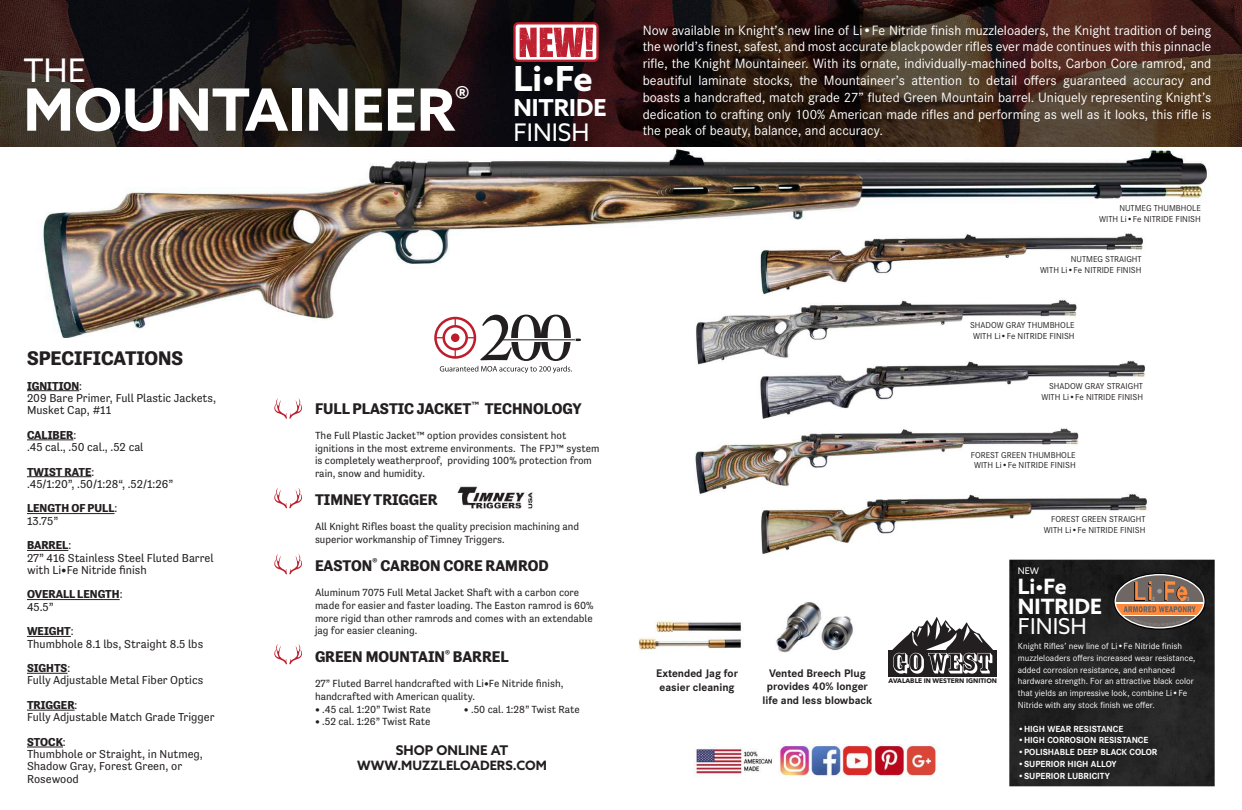
<style>
.page{position:relative;width:1242px;height:810px;background:#fff}
.page>*{position:absolute;margin:0;border:0;box-sizing:border-box;transform-origin:0 0}
.t1{font:700 58.4px "Azo Sans";color:#fff}
.t2{font:700 34.5px "Azo Sans";color:#fff}
.t3{font:32.5px "Azo Sans";color:#fff}
.t4{font:24.2px "Azo Sans";color:#fff}
.t5{font:700 23.4px "Azo Sans";color:#fff}
.t6{font:21.9px "Azo Sans";color:#fff}
.t7{font:700 21.1px/20px "Azo Sans";color:#fff}
.t8{font:700 20.2px "Tenso";color:#231f20}
.t9{font:700 15.9px "Tenso";color:#231f20}
.t10{font:14px/16.8px "Corporate S Pro";color:#fff;text-align:justify}
.t11{font:700 13.4px "Azo Sans";color:#231f20}
.t12{font:700 12.9px "Azo Sans";color:#231f20}
.t13{font:11.8px/12.3px "Tenso";color:#231f20}
.t14{font:700 11.8px/12.3px "Tenso";color:#231f20}
.t15{font:700 11.4px/13.7px "Corporate S Pro";color:#231f20}
.t16{font:10.6px/12.7px "Tenso";color:#231f20}
.t17{font:9.2px/11.8px "Corporate S Pro";color:#fff}
.t18{font:700 9.2px "Corporate S Pro";color:#fff}
.t19{font:9.1px "Azo Sans";color:#fff}
.t20{font:9px "Corporate S Pro";color:#231f20}
.t21{font:8.9px "Corporate S Pro";color:#231f20}
.t22{font:700 6.6px "Avenir Next";color:#211d1e}
.s1{font-weight:700}
.s2{font-weight:400}
</style>
<div class="page">
<img style="left:42px;top:147px;width:1165px;height:190px">
<img style="left:757px;top:231px;width:403px;height:65px">
<img style="left:0;top:0;width:1242px;height:147px">
<img style="left:638px;top:620px;width:103px;height:30px">
<img style="left:776px;top:602px;width:77px;height:51px">
<img style="left:695px;top:299px;width:382px;height:65px">
<hr style="left:27px;top:390px;width:52px;height:1px;background:#231f20">
<hr style="left:27px;top:440px;width:46px;height:1px;background:#231f20">
<hr style="left:27px;top:476px;width:64px;height:1px;background:#231f20">
<hr style="left:27px;top:513px;width:88px;height:1px;background:#231f20">
<hr style="left:27px;top:550px;width:41px;height:1px;background:#231f20">
<hr style="left:27px;top:599px;width:93px;height:1px;background:#231f20">
<hr style="left:27px;top:636px;width:44px;height:1px;background:#231f20">
<hr style="left:27px;top:673px;width:40px;height:1px;background:#231f20">
<hr style="left:27px;top:710px;width:48px;height:1px;background:#231f20">
<hr style="left:27px;top:747px;width:36px;height:1px;background:#231f20">
<svg style="left:274px;top:398px;width:28px;height:21px"></svg>
<svg style="left:274px;top:488px;width:28px;height:21px"></svg>
<svg style="left:274px;top:644px;width:28px;height:21px"></svg>
<svg style="left:274px;top:554px;width:28px;height:21px"></svg>
<img style="left:458px;top:486px;width:75px;height:23px">
<img style="left:695px;top:428px;width:384px;height:66px">
<img style="left:757px;top:491px;width:390px;height:64px">
<img style="left:757px;top:360px;width:389px;height:59px">
<svg style="left:515px;top:23px;width:82px;height:38px"></svg>
<div style="left:513px;top:22px;width:86px;height:40px;border:2px solid #bf1f2e;border-radius:4px"></div>
<svg style="left:520px;top:28px;width:73px;height:29px"></svg>
<img style="left:694px;top:747px;width:78px;height:30px">
<img style="left:779px;top:744px;width:158px;height:32px">
<svg style="left:434px;top:315px;width:147px;height:58px"></svg>
<hr style="left:501px;top:339px;width:74px;height:1px;background:#231f20">
<div style="left:889px;top:650px;width:108px;height:26px;background:#231f20"></div>
<svg style="left:892px;top:617px;width:101px;height:57px"></svg>
<img style="left:1009px;top:559px;width:206px;height:228px">
<svg style="left:1114px;top:573px;width:92px;height:57px;background:#7f6757"></svg>
<h3 class="t3" style="left:23px;top:49px;width:64px">THE</h3>
<h1 class="t1" style="left:23px;top:71px;width:448px">MOUNTAINEER<sup>®</sup></h1>
<h2 class="t2" style="left:513px;top:56px;width:81px">Li•Fe</h2>
<h3 class="t5" style="left:513px;top:92px;width:95px">NITRIDE</h3>
<h3 class="t4" style="left:513px;top:116px;width:78px">FINISH</h3>
<h3 class="t8" style="left:27px;top:347px;width:158px">SPECIFICATIONS</h3>
<p class="t13" style="left:27px;top:379px;width:191px"><span class="s1">IGNITION</span>:<br>209 Bare Primer, Full Plastic Jackets,<br>Musket Cap, #11</p>
<p class="t13" style="left:27px;top:428px;width:118px"><span class="s1">CALIBER</span>:<br>.45 cal., .50 cal., .52 cal</p>
<p class="t13" style="left:27px;top:465px;width:148px"><span class="s1">TWIST RATE</span>:<br>.45/1:20”, .50/1:28“, .52/1:26”</p>
<p class="t14" style="left:27px;top:502px;width:92px">LENGTH OF PULL<span class="s2">:<br>13.75”</span></p>
<p class="t13" style="left:27px;top:539px;width:188px"><span class="s1">BARREL</span>:<br>27” 416 Stainless Steel Fluted Barrel with Li•Fe Nitride finish</p>
<p class="t14" style="left:27px;top:588px;width:97px">OVERALL LENGTH<span class="s2">:<br>45.5”</span></p>
<p class="t13" style="left:27px;top:625px;width:178px"><span class="s1">WEIGHT</span>:<br>Thumbhole 8.1 lbs, Straight 8.5 lbs</p>
<p class="t13" style="left:27px;top:662px;width:178px"><span class="s1">SIGHTS</span>:<br>Fully Adjustable Metal Fiber Optics</p>
<p class="t13" style="left:27px;top:699px;width:189px"><span class="s1">TRIGGER</span>:<br>Fully Adjustable Match Grade Trigger</p>
<p class="t13" style="left:27px;top:736px;width:177px"><span class="s1">STOCK</span>:<br>Thumbhole or Straight, in Nutmeg,<br>Shadow Gray, Forest Green, or<br>Rosewood</p>
<h3 class="t9" style="left:315px;top:399px;width:268px">FULL PLASTIC JACKET<sup>™</sup> TECHNOLOGY</h3>
<p class="t16" style="left:315px;top:429px;width:286px">The Full Plastic Jacket™ option provides consistent hot ignitions in the most extreme environments. The FPJ™ system is completely weatherproof, providing 100% protection from rain, snow and humidity.</p>
<h3 class="t9" style="left:315px;top:490px;width:124px">TIMNEY TRIGGER</h3>
<p class="t16" style="left:315px;top:520px;width:266px">All Knight Rifles boast the quality precision machining and superior workmanship of Timney Triggers.</p>
<h3 class="t9" style="left:315px;top:556px;width:235px">EASTON<sup>®</sup> CARBON CORE RAMROD</h3>
<p class="t16" style="left:315px;top:586px;width:280px">Aluminum 7075 Full Metal Jacket Shaft with a carbon core made for easier and faster loading. The Easton ramrod is 60% more rigid than other ramrods and comes with an extendable jag for easier cleaning.</p>
<h3 class="t9" style="left:315px;top:648px;width:195px">GREEN MOUNTAIN<sup>®</sup> BARREL</h3>
<p class="t16" style="left:315px;top:677px;width:250px">27” Fluted Barrel handcrafted with Li•Fe Nitride finish, handcrafted with American quality.</p>
<p class="t16" style="left:315px;top:703px;width:117px">• .45 cal. 1:20” Twist Rate</p>
<p class="t16" style="left:464px;top:703px;width:117px">• .50 cal. 1:28” Twist Rate</p>
<p class="t16" style="left:315px;top:715px;width:117px">• .52 cal. 1:26” Twist Rate</p>
<p class="t11" style="left:396px;top:741px;width:114px">SHOP ONLINE AT</p>
<p class="t12" style="left:357px;top:757px;width:191px">WWW.MUZZLELOADERS.COM</p>
<p class="t10" style="left:643px;top:21px;width:570px">Now available in Knight’s new line of Li•Fe Nitride finish muzzleloaders, the Knight tradition of being the world’s finest, safest, and most accurate blackpowder rifles ever made continues with this pinnacle rifle, the Knight Mountaineer. With its ornate, individually-machined bolts, Carbon Core ramrod, and beautiful laminate stocks, the Mountaineer’s attention to detail offers guaranteed accuracy and boasts a handcrafted, match grade 27” fluted Green Mountain barrel. Uniquely representing Knight’s dedication to crafting only 100% American made rifles and performing as well as it looks, this rifle is the peak of beauty, balance, and accuracy.</p>
<p class="t21" style="left:1119px;top:202px;width:83px">NUTMEG THUMBHOLE</p>
<p class="t20" style="left:1099px;top:212px;width:103px">WITH Li•Fe NITRIDE FINISH</p>
<p class="t21" style="left:1071px;top:252px;width:72px">NUTMEG STRAIGHT</p>
<p class="t20" style="left:1040px;top:263px;width:103px">WITH Li•Fe NITRIDE FINISH</p>
<p class="t21" style="left:970px;top:318px;width:106px">SHADOW GRAY THUMBHOLE</p>
<p class="t20" style="left:973px;top:329px;width:103px">WITH Li•Fe NITRIDE FINISH</p>
<p class="t21" style="left:1049px;top:380px;width:95px">SHADOW GRAY STRAIGHT</p>
<p class="t20" style="left:1041px;top:390px;width:103px">WITH Li•Fe NITRIDE FINISH</p>
<p class="t21" style="left:971px;top:448px;width:107px">FOREST GREEN THUMBHOLE</p>
<p class="t20" style="left:974px;top:459px;width:103px">WITH Li•Fe NITRIDE FINISH</p>
<p class="t15" style="left:656px;top:666px;width:83px">Extended Jag for easier cleaning</p>
<p class="t15" style="left:763px;top:665px;width:111px;text-align:center">Vented Breech Plug provides 40% longer life and less blowback</p>
<p class="t22" style="left:888px;top:675px;width:110px">AVALABLE IN WESTERN IGNITION</p>
<p class="t21" style="left:1051px;top:513px;width:96px">FOREST GREEN STRAIGHT</p>
<p class="t20" style="left:1044px;top:524px;width:103px">WITH Li•Fe NITRIDE FINISH</p>
<p class="t19" style="left:1018px;top:565px;width:23px">NEW</p>
<h3 class="t7" style="left:1018px;top:577px;width:86px">Li•Fe<br>NITRIDE</h3>
<h3 class="t6" style="left:1018px;top:612px;width:71px">FINISH</h3>
<p class="t17" style="left:1018px;top:639px;width:179px">Knight Rifles’ new line of Li•Fe Nitride finish muzzleloaders offers increased wear resistance, added corrosion resistance, and enhanced hardware strength. For an attractive black color that yields an impressive look, combine Li•Fe Nitride with any stock finish we offer.</p>
<p class="t18" style="left:1018px;top:721px;width:107px">•HIGH WEAR RESISTANCE</p>
<p class="t18" style="left:1018px;top:733px;width:132px">•HIGH CORROSION RESISTANCE</p>
<p class="t18" style="left:1018px;top:745px;width:141px">•POLISHABLE DEEP BLACK COLOR</p>
<p class="t18" style="left:1018px;top:757px;width:100px">•SUPERIOR HIGH ALLOY</p>
<p class="t18" style="left:1018px;top:768px;width:94px">•SUPERIOR LUBRICITY</p>
</div>
